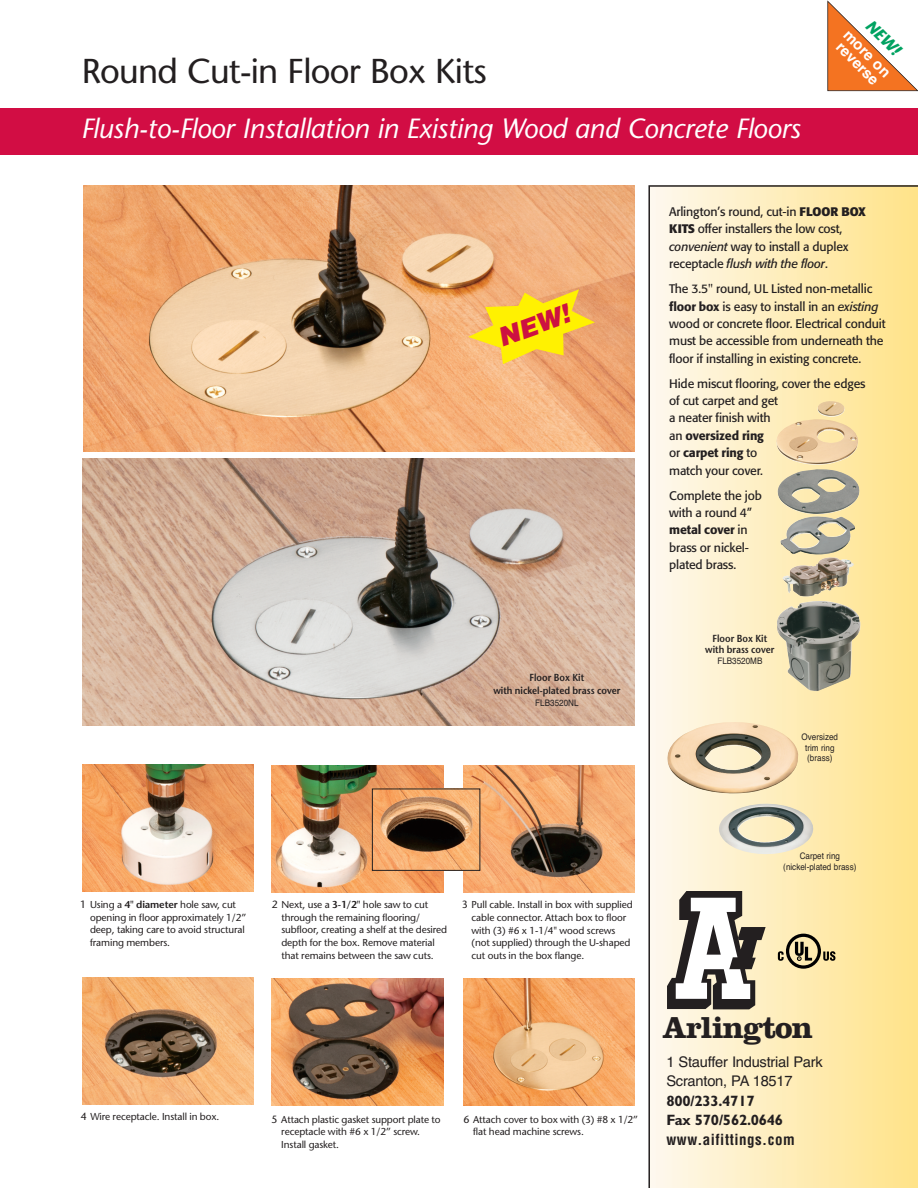
<style>
.page{position:relative;width:918px;height:1188px;background:#fff}
.page>*{position:absolute;margin:0;border:0;box-sizing:border-box;transform-origin:0 0}
.t1{font:34.5px "Stone Sans";letter-spacing:-.025em;color:#231f20}
.t2{font:700 31.5px "Clarendon";letter-spacing:-.035em;color:#231f20}
.t3{font:italic 27.75px "Stone Sans";letter-spacing:-.01em;color:#fff}
.t4{font:italic 900 25.8px "Helvetica";color:#cd1141}
.t5{font:italic 700 16.5px "Stone Sans";color:#00a261}
.t6{font:700 15px/19.5px "Gill Sans";letter-spacing:-.015em;color:#231f20}
.t7{font:700 condensed 15px "Helvetica";letter-spacing:.035em;color:#231f20}
.t8{font:700 15px/13.5px "Helvetica";color:#fff}
.t9{font:14.7px/19.5px "Helvetica";letter-spacing:-.015em;color:#231f20}
.t10{font:12.3px/17.4px "Formata";letter-spacing:-.01em;color:#231f20}
.t11{font:600 10.2px/11.7px "Stone Sans";color:#231f20;text-align:center;scale:.9 1}
.t12{font:10.05px/12.8px "Stone Sans";letter-spacing:-.01em;color:#231f20}
.t13{font:9px/10.5px "Helvetica";color:#231f20;text-align:center;scale:.9 1}
.s1{font-weight:700}
.s2{font-style:italic}
.s3{font-weight:500}
.s4{font-size:10.5px}
.s5{font-weight:600}
</style>
<div class="page">
<img style="left:82px;top:765px;width:172px;height:127px">
<img style="left:84px;top:185px;width:550px;height:266px">
<svg style="left:648px;top:185px;width:270px;height:1003px;background:#faeab8"></svg>
<div style="left:0;top:109px;width:918px;height:46px;background:#d20d44"></div>
<svg style="left:827px;top:0;width:91px;height:92px"></svg>
<svg style="left:667px;top:891px;width:99px;height:118px"></svg>
<svg style="left:468px;top:289px;width:127px;height:75px;background:#f7cc3d"></svg>
<img style="left:82px;top:458px;width:552px;height:267px">
<img style="left:463px;top:765px;width:172px;height:127px">
<img style="left:272px;top:766px;width:171px;height:127px">
<img style="left:82px;top:978px;width:172px;height:127px">
<img style="left:463px;top:978px;width:171px;height:127px">
<img style="left:272px;top:979px;width:171px;height:127px">
<img style="left:374px;top:791px;width:104px;height:78px">
<div style="left:372px;top:789px;width:108px;height:82px;border:1px solid #231f20"></div>
<img style="left:776px;top:401px;width:85px;height:239px">
<img style="left:667px;top:722px;width:131px;height:72px">
<img style="left:719px;top:804px;width:94px;height:50px">
<img style="left:780px;top:516px;width:75px;height:39px">
<svg style="left:778px;top:934px;width:57px;height:35px;background:#b3a57d"></svg>
<h1 class="t1" style="left:82px;top:58px;width:407px">Round Cut-in Floor Box Kits</h1>
<h3 class="t3" style="left:81px;top:118px;width:721px">Flush-to-Floor Installation in Existing Wood and Concrete Floors</h3>
<h3 class="t5" style="left:873px;top:18px;width:43px;rotate:45deg">NEW!</h3>
<h3 class="t8" style="left:851px;top:28px;width:61px;rotate:45deg">more on reverse</h3>
<h3 class="t4" style="left:494px;top:324px;width:76px;rotate:-20deg">NEW!</h3>
<p class="t11" style="left:493px;top:672px;width:143px;line-height:13.2px">Floor Box Kit<br>with nickel-plated brass cover</p>
<p class="t13" style="left:535px;top:698px;width:50px">FLB3520NL</p>
<p class="t10" style="left:669px;top:204px;width:198px">Arlington’s round, cut-in <span class="s1">FLOOR BOX KITS</span> offer installers the low cost, <span class="s2">convenient</span> way to install a duplex receptacle <span class="s2">flush with the floor</span>.</p>
<p class="t10" style="left:669px;top:281px;width:218px">The 3.5" round, UL Listed non-metallic <span class="s3">floor box</span> is easy to install in an <span class="s2">existing </span>wood or concrete floor. Electrical conduit must be accessible from underneath the floor if installing in existing concrete.</p>
<p class="t10" style="left:669px;top:376px;width:198px">Hide miscut flooring, cover the edges of cut carpet and get<br>a neater finish with<br>an <span class="s3">oversized ring<br></span>or <span class="s3">carpet ring</span> to<br>match your cover.</p>
<p class="t10" style="left:669px;top:488px;width:94px">Complete the job with a round 4” <span class="s3">metal cover</span> in brass or nickel&shy;plated brass.</p>
<p class="t11" style="left:705px;top:633px;width:79px">Floor Box Kit with brass cover</p>
<p class="t13" style="left:717px;top:656px;width:52px">FLB3520MB</p>
<p class="t13" style="left:802px;top:732px;width:42px">Oversized trim ring (brass)</p>
<p class="t12" style="left:90px;top:899px;width:158px;text-indent:-10px"><span class="s4">1</span> Using a <span class="s5">4" diameter</span> hole saw, cut opening in floor approximately 1/2” deep, taking care to avoid structural framing members.</p>
<p class="t12" style="left:281px;top:899px;width:167px;text-indent:-10px"><span class="s4">2</span> Next, use a <span class="s5">3-1/2"</span> hole saw to cut through the remaining flooring/ subfloor, creating a shelf at the desired depth for the box. Remove material that remains between the saw cuts.</p>
<p class="t12" style="left:472px;top:899px;width:163px;text-indent:-10px"><span class="s4">3</span> Pull cable. Install in box with supplied cable connector. Attach box to floor with (3) #6 x 1-1/4" wood screws (not supplied) through the U-shaped cut outs in the box flange.</p>
<p class="t12" style="left:81px;top:1112px;width:140px"><span class="s4">4</span> Wire receptacle. Install in box.</p>
<p class="t12" style="left:281px;top:1114px;width:161px;text-indent:-10px"><span class="s4">5</span> Attach plastic gasket support plate to receptacle with #6 x 1/2” screw.<br>Install gasket.</p>
<p class="t12" style="left:473px;top:1114px;width:167px;text-indent:-10px"><span class="s4">6</span> Attach cover to box with (3) #8 x 1/2” flat head machine screws.</p>
<p class="t13" style="left:783px;top:851px;width:83px">Carpet ring (nickel-plated brass)</p>
<h2 class="t2" style="left:663px;top:1017px;width:152px">Arlington</h2>
<h3 class="t9" style="left:666px;top:1052px;width:158px">1 Stauffer Industrial Park<br>Scranton, PA 18517</h3>
<h3 class="t6" style="left:666px;top:1093px;width:118px">800/233.4717<br>Fax 570/562.0646</h3>
<h3 class="t7" style="left:666px;top:1131px;width:130px">www.aifittings.com</h3>
</div>
